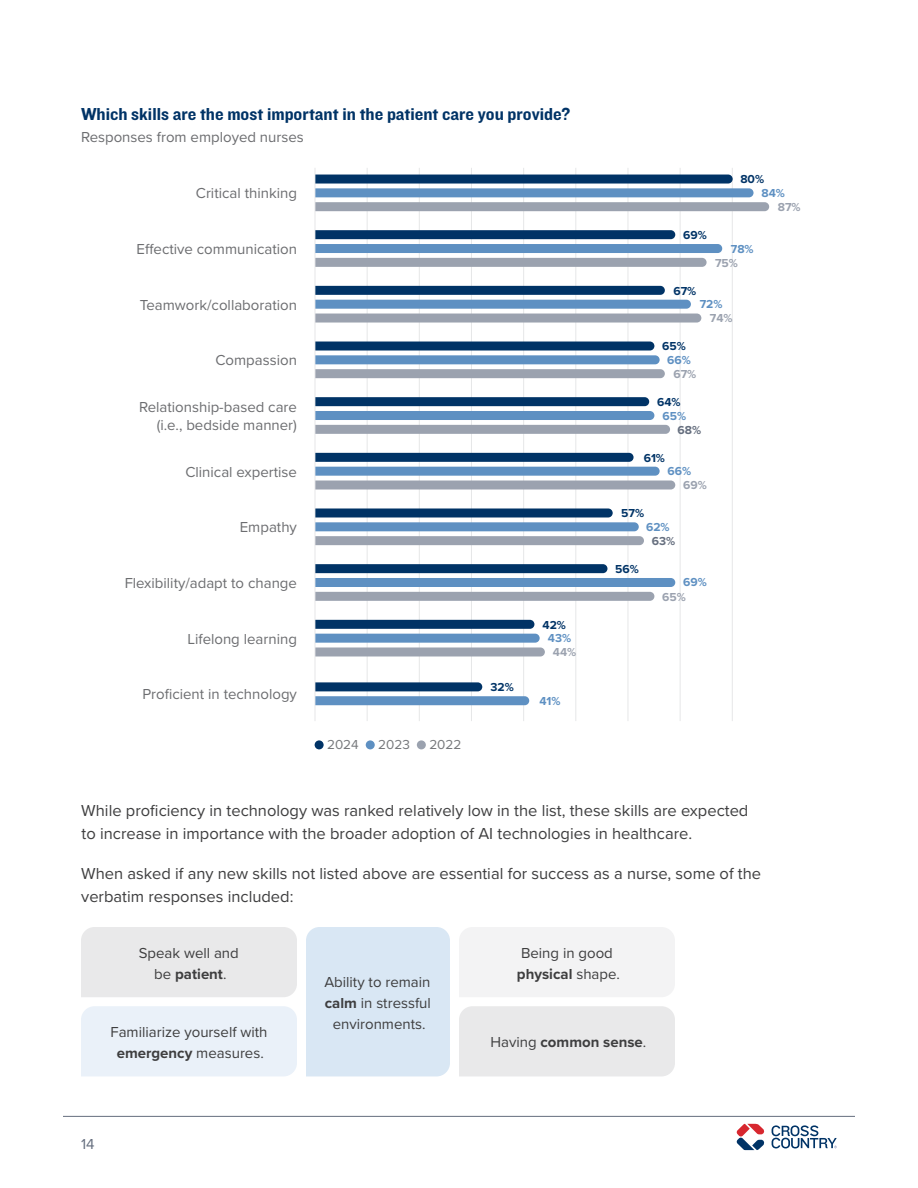
<style>
.page{position:relative;width:918px;height:1188px;background:#fff}
.page>*{position:absolute;margin:0;border:0;box-sizing:border-box;transform-origin:0 0}
.Body_Spacing{font:18px "Knockout HTF51 Middleweight";color:#036}
.Body_Spacing-2{font:16.5px/22.5px "Proxima Nova";color:#3e3e3f}
.Body_Spacing-3{font:15px/18px "Proxima Nova";color:#6c6d70;text-align:right}
.TOC2{font:15px/21px "Proxima Nova";color:#3e3e3f;text-align:center}
.TOC2-2{font:700 15px "Proxima Nova";color:#3e3e3f}
.t1{font:15px "Proxima Nova";color:#656e7e}
.Body_Spacing-4{font:13.5px "Proxima Nova";color:#76787b}
.Body_Spacing-5{font:700 12px "Proxima Nova";color:#036}
.Body_Spacing-6{font:700 12px "Proxima Nova";color:#5e90c2}
.Body_Spacing-7{font:700 12px "Proxima Nova";color:#9ba2af}
.Body_Spacing-8{font:700 12px "Proxima Nova";color:#656e7e}
.s1{font-weight:700}
.s2{font-weight:400}
</style>
<div class="page">
<div style="left:315px;top:740px;width:9px;height:9px;background:#036;border-radius:50%"></div>
<div style="left:366px;top:740px;width:9px;height:9px;background:#5e90c2;border-radius:50%"></div>
<div style="left:417px;top:740px;width:9px;height:9px;background:#9ba2af;border-radius:50%"></div>
<hr style="left:471px;top:168px;width:1px;height:553px;background:#e6e7e8">
<hr style="left:680px;top:168px;width:1px;height:553px;background:#e6e7e8">
<hr style="left:628px;top:168px;width:1px;height:553px;background:#e6e7e8">
<hr style="left:575px;top:168px;width:1px;height:553px;background:#e6e7e8">
<hr style="left:419px;top:168px;width:1px;height:553px;background:#e6e7e8">
<hr style="left:523px;top:168px;width:1px;height:553px;background:#e6e7e8">
<hr style="left:732px;top:168px;width:1px;height:553px;background:#e6e7e8">
<hr style="left:367px;top:168px;width:1px;height:553px;background:#e6e7e8">
<hr style="left:315px;top:168px;width:1px;height:553px;background:#e6e7e8">
<svg style="left:315px;top:175px;width:454px;height:36px"></svg>
<svg style="left:315px;top:342px;width:350px;height:36px"></svg>
<svg style="left:315px;top:508px;width:329px;height:37px"></svg>
<svg style="left:315px;top:230px;width:407px;height:37px"></svg>
<svg style="left:315px;top:397px;width:355px;height:37px"></svg>
<svg style="left:315px;top:564px;width:360px;height:37px"></svg>
<svg style="left:315px;top:286px;width:386px;height:37px"></svg>
<svg style="left:315px;top:453px;width:360px;height:37px"></svg>
<svg style="left:315px;top:620px;width:230px;height:36px"></svg>
<svg style="left:315px;top:682px;width:214px;height:23px"></svg>
<div style="left:81px;top:1006px;width:216px;height:70px;background:#eaf1f9"></div>
<div style="left:459px;top:1006px;width:216px;height:70px;background:#e9e9ea"></div>
<div style="left:81px;top:927px;width:216px;height:70px;background:#e9e9ea"></div>
<div style="left:459px;top:927px;width:216px;height:70px;background:#f3f3f4"></div>
<div style="left:306px;top:927px;width:144px;height:149px;background:#d9e7f4"></div>
<hr style="left:63px;top:1116px;width:792px;height:1px;background:#656e7e">
<svg style="left:737px;top:1124px;width:27px;height:26px"></svg>
<svg style="left:772px;top:1125px;width:65px;height:23px"></svg>
<p class="Body_Spacing" style="left:81px;top:104px;width:491px">Which skills are the most important in the patient care you provide?</p>
<p class="Body_Spacing-3" style="left:81px;top:128px;width:224px">Responses from employed nurses</p>
<p class="Body_Spacing-3" style="left:196px;top:184px;width:103px">Critical thinking</p>
<p class="Body_Spacing-3" style="left:137px;top:239px;width:162px">Effective communication</p>
<p class="Body_Spacing-3" style="left:140px;top:295px;width:159px">Teamwork/collaboration</p>
<p class="Body_Spacing-3" style="left:215px;top:351px;width:83px">Compassion</p>
<p class="Body_Spacing-3" style="left:139px;top:397px;width:159px">Relationship-based care (i.e., bedside manner)</p>
<p class="Body_Spacing-3" style="left:185px;top:462px;width:113px">Clinical expertise</p>
<p class="Body_Spacing-3" style="left:240px;top:518px;width:59px">Empathy</p>
<p class="Body_Spacing-3" style="left:125px;top:573px;width:174px">Flexibility/adapt to change</p>
<p class="Body_Spacing-3" style="left:187px;top:629px;width:111px">Lifelong learning</p>
<p class="Body_Spacing-3" style="left:142px;top:685px;width:156px">Proficient in technology</p>
<p class="Body_Spacing-4" style="left:327px;top:735px;width:33px">2024</p>
<p class="Body_Spacing-4" style="left:378px;top:735px;width:33px">2023</p>
<p class="Body_Spacing-4" style="left:429px;top:735px;width:34px">2022</p>
<p class="Body_Spacing-5" style="left:490px;top:678px;width:25px">32%</p>
<p class="Body_Spacing-5" style="left:543px;top:616px;width:25px">42%</p>
<p class="Body_Spacing-6" style="left:548px;top:629px;width:25px">43%</p>
<p class="Body_Spacing-7" style="left:553px;top:643px;width:25px">44%</p>
<p class="Body_Spacing-6" style="left:539px;top:692px;width:23px">41%</p>
<p class="Body_Spacing-5" style="left:683px;top:226px;width:25px">69%</p>
<p class="Body_Spacing-5" style="left:673px;top:282px;width:24px">67%</p>
<p class="Body_Spacing-5" style="left:740px;top:170px;width:25px">80%</p>
<p class="Body_Spacing-6" style="left:762px;top:184px;width:25px">84%</p>
<p class="Body_Spacing-7" style="left:778px;top:198px;width:24px">87%</p>
<p class="Body_Spacing-6" style="left:731px;top:240px;width:24px">78%</p>
<p class="Body_Spacing-7" style="left:715px;top:254px;width:24px">75%</p>
<p class="Body_Spacing-6" style="left:700px;top:295px;width:24px">72%</p>
<p class="Body_Spacing-7" style="left:710px;top:309px;width:24px">74%</p>
<p class="Body_Spacing-5" style="left:662px;top:337px;width:25px">65%</p>
<p class="Body_Spacing-6" style="left:667px;top:351px;width:25px">66%</p>
<p class="Body_Spacing-7" style="left:673px;top:365px;width:24px">67%</p>
<p class="Body_Spacing-5" style="left:657px;top:393px;width:25px">64%</p>
<p class="Body_Spacing-6" style="left:663px;top:407px;width:25px">65%</p>
<p class="Body_Spacing-8" style="left:678px;top:421px;width:25px">68%</p>
<p class="Body_Spacing-5" style="left:644px;top:449px;width:23px">61%</p>
<p class="Body_Spacing-5" style="left:621px;top:504px;width:24px">57%</p>
<p class="Body_Spacing-6" style="left:667px;top:462px;width:25px">66%</p>
<p class="Body_Spacing-7" style="left:683px;top:476px;width:25px">69%</p>
<p class="Body_Spacing-6" style="left:646px;top:518px;width:25px">62%</p>
<p class="Body_Spacing-8" style="left:652px;top:532px;width:25px">63%</p>
<p class="Body_Spacing-5" style="left:615px;top:560px;width:25px">56%</p>
<p class="Body_Spacing-6" style="left:683px;top:574px;width:25px">69%</p>
<p class="Body_Spacing-7" style="left:662px;top:588px;width:25px">65%</p>
<p class="Body_Spacing-2" style="left:81px;top:799px;width:669px">While proficiency in technology was ranked relatively low in the list, these skills are expected to increase in importance with the broader adoption of AI technologies in healthcare.</p>
<p class="Body_Spacing-2" style="left:81px;top:862px;width:681px">When asked if any new skills not listed above are essential for success as a nurse, some of the verbatim responses included:</p>
<p class="TOC2" style="left:139px;top:941px;width:102px">Speak well and be <span class="s1">patient</span>.</p>
<p class="TOC2" style="left:517px;top:941px;width:104px;text-align:left">Being in good <span class="s1">physical</span> shape.</p>
<p class="TOC2" style="left:324px;top:971px;width:108px">Ability to remain <span class="s1">calm</span> in stressful environments.</p>
<p class="TOC2" style="left:110px;top:1021px;width:159px">Familiarize yourself with <span class="s1">emergency</span> measures.</p>
<p class="TOC2-2" style="left:490px;top:1031px;width:157px"><span class="s2">Having</span> common sense<span class="s2">.</span></p>
<p class="t1" style="left:81px;top:1132px;width:15px">14</p>
</div>
